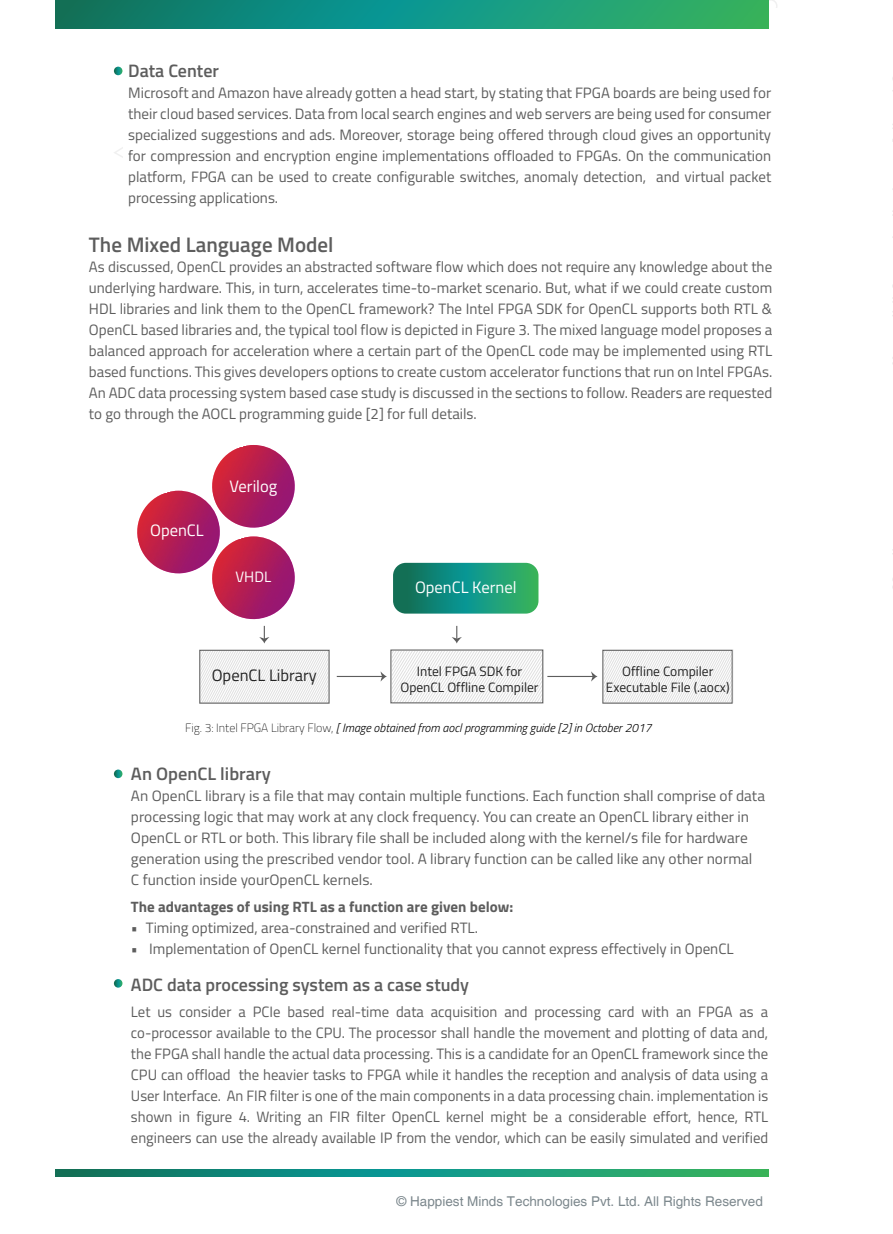
<style>
.page{position:relative;width:893px;height:1234px;background:#fff}
.page>*{position:absolute;margin:0;border:0;box-sizing:border-box;transform-origin:0 0}
.t1{font:600 21px "Titillium Web";color:#5d5d5d}
.t2{font:600 18px "Titillium Web";color:#5d5d5d}
.t3{font:16.5px "Titillium Web";color:#fff}
.t4{font:16.5px "Titillium Web";color:#232323}
.t5{font:15px/21px "Titillium Web";color:#5d5d5d;text-align:justify}
.t6{font:700 15px "Titillium Web";color:#5d5d5d}
.t7{font:15px "Titillium Web";color:#fff}
.t8{font:13.5px/16.2px "Titillium Web";color:#232323;text-align:center}
.t9{font:13.5px "Helvetica";color:#071d27}
.t10{font:italic 300 12px "Titillium Web";color:#000}
.s1{font-weight:100;font-style:normal}
</style>
<div class="page">
<svg style="left:114px;top:147px;width:9px;height:11px"></svg>
<svg style="left:56px;top:1169px;width:712px;height:7px;background:#189475"></svg>
<svg style="left:56px;top:0;width:712px;height:29px;background:#189476"></svg>
<svg style="left:114px;top:67px;width:8px;height:8px"></svg>
<svg style="left:114px;top:769px;width:8px;height:9px"></svg>
<svg style="left:114px;top:979px;width:8px;height:8px"></svg>
<svg style="left:259px;top:625px;width:10px;height:18px"></svg>
<svg style="left:452px;top:625px;width:10px;height:18px"></svg>
<hr style="left:547px;top:675px;width:46px;height:2px;background:#5d5d5d">
<svg style="left:591px;top:671px;width:6px;height:10px"></svg>
<hr style="left:337px;top:675px;width:46px;height:2px;background:#5d5d5d">
<svg style="left:202px;top:652px;width:125px;height:48px"></svg>
<div style="left:199px;top:649px;width:130px;height:54px;border:1px solid #fff"></div>
<svg style="left:605px;top:652px;width:125px;height:48px"></svg>
<div style="left:603px;top:649px;width:130px;height:54px;border:1px solid #fff"></div>
<svg style="left:393px;top:562px;width:145px;height:51px;background:#1f9577"></svg>
<img style="left:137px;top:490px;width:83px;height:84px">
<img style="left:207px;top:445px;width:88px;height:87px">
<img style="left:207px;top:536px;width:88px;height:84px">
<div style="left:200px;top:650px;width:129px;height:53px;border:1px solid #5d5d5d"></div>
<svg style="left:381px;top:650px;width:160px;height:53px"></svg>
<div style="left:391px;top:649px;width:152px;height:54px;border:1px solid #5d5d5d"></div>
<div style="left:603px;top:650px;width:129px;height:53px;border:1px solid #5d5d5d"></div>
<p class="t2" style="left:128px;top:57px;width:92px">Data Center</p>
<p class="t5" style="left:128px;top:81px;width:645px">Microsoft and Amazon have already gotten a head start, by stating that FPGA boards are being used for their cloud based services. Data from local search engines and web servers are being used for consumer specialized suggestions and ads. Moreover, storage being offered through cloud gives an opportunity for compression and encryption engine implementations offloaded to FPGAs. On the communication platform, FPGA can be used to create configurable switches, anomaly detection, and virtual packet processing applications.</p>
<h1 class="t1" style="left:89px;top:228px;width:246px">The Mixed Language Model</h1>
<p class="t5" style="left:89px;top:255px;width:685px">As discussed, OpenCL provides an abstracted software flow which does not require any knowledge about the underlying hardware. This, in turn, accelerates time-to-market scenario. But, what if we could create custom HDL libraries and link them to the OpenCL framework? The Intel FPGA SDK for OpenCL supports both RTL &amp; OpenCL based libraries and, the typical tool flow is depicted in Figure 3. The mixed language model proposes a balanced approach for acceleration where a certain part of the OpenCL code may be implemented using RTL based functions. This gives developers options to create custom accelerator functions that run on Intel FPGAs.<br>An ADC data processing system based case study is discussed in the sections to follow. Readers are requested to go through the AOCL programming guide [2] for full details.</p>
<p class="t3" style="left:150px;top:518px;width:55px">OpenCL</p>
<p class="t3" style="left:230px;top:474px;width:49px">Verilog</p>
<p class="t7" style="left:236px;top:565px;width:37px">VHDL</p>
<p class="t4" style="left:212px;top:663px;width:107px">OpenCL Library</p>
<p class="t3" style="left:415px;top:575px;width:103px">OpenCL Kernel</p>
<p class="t8" style="left:400px;top:662px;width:140px">Intel FPGA SDK for<br>OpenCL Offline Compiler</p>
<p class="t8" style="left:606px;top:662px;width:125px">Offline Compiler<br>Executable File (.aocx)</p>
<p class="t10" style="left:185px;top:719px;width:468px"><span class="s1">Fig. 3: Intel FPGA Library Flow,</span> [ Image obtained from aocl programming guide [2] in October 2017</p>
<p class="t2" style="left:131px;top:760px;width:141px">An OpenCL library</p>
<p class="t5" style="left:131px;top:784px;width:636px;text-align:left">An OpenCL library is a file that may contain multiple functions. Each function shall comprise of data processing logic that may work at any clock frequency. You can create an OpenCL library either in OpenCL or RTL or both. This library file shall be included along with the kernel/s file for hardware generation using the prescribed vendor tool. A library function can be called like any other normal<br>C function inside yourOpenCL kernels.</p>
<p class="t6" style="left:131px;top:895px;width:384px">The advantages of using RTL as a function are given below:</p>
<p class="t5" style="left:131px;top:916px;width:349px">• Timing optimized, area-constrained and verified RTL.</p>
<p class="t5" style="left:131px;top:937px;width:604px">• Implementation of OpenCL kernel functionality that you cannot express effectively in OpenCL</p>
<p class="t2" style="left:131px;top:970px;width:340px">ADC data processing system as a case study</p>
<p class="t5" style="left:131px;top:1000px;width:639px">Let us consider a PCIe based real-time data acquisition and processing card with an FPGA as a co-processor available to the CPU. The processor shall handle the movement and plotting of data and, the FPGA shall handle the actual data processing. This is a candidate for an OpenCL framework since the CPU can offload the heavier tasks to FPGA while it handles the reception and analysis of data using a User Interface. An FIR filter is one of the main components in a data processing chain. implementation is shown in figure 4. Writing an FIR filter OpenCL kernel might be a considerable effort, hence, RTL engineers can use the already available IP from the vendor, which can be easily simulated and verified</p>
<p class="t9" style="left:396px;top:1192px;width:368px">© Happiest Minds Technologies Pvt. Ltd. All Rights Reserved</p>
</div>
